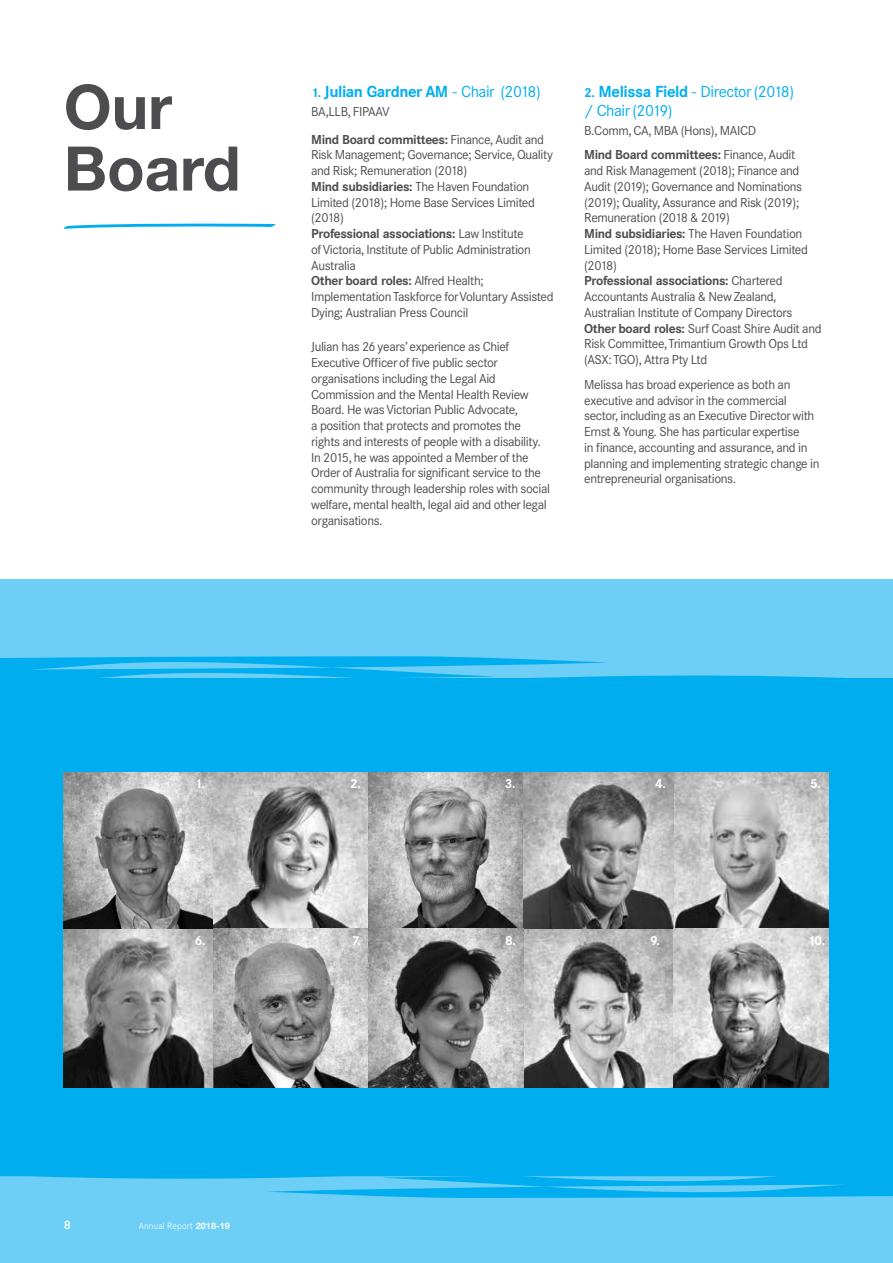
<style>
.page{position:relative;width:893px;height:1263px;background:#fff}
.page>*{position:absolute;margin:0;border:0;box-sizing:border-box;transform-origin:0 0}
.t1{font:700 61.5px/61.5px "Helvetica Neue LT Std";color:#4d4d4f}
.t2{font:15.75px/18.8px "Corporate SBQ";letter-spacing:-.03em;color:#00aeef}
.t3{font:700 15.75px "Corporate SBQ";letter-spacing:-.03em;color:#00aeef}
.t4{font:12.75px/15.8px "Corporate SBQ";letter-spacing:-.03em;color:#4d4d4f}
.t5{font:700 12.75px "Corporate SBQ";color:#fff}
.t6{font:500 12px "Corporate SBQ";color:#fff}
.t7{font:300 9px "Corporate SBQ";letter-spacing:.01em;color:#fff}
.s1{font-size:12.75px}
.s2{font-weight:400}
.s3{font-weight:700}
.s4{font-weight:700;font-size:12.75px}
.s5{font-family:"Helvetica Neue LT Std";font-weight:700}
</style>
<div class="page">
<div style="left:0;top:580px;width:893px;height:683px;background:#6dcff6"></div>
<svg style="left:0;top:656px;width:893px;height:542px;background:#0ab1ef"></svg>
<img style="left:63px;top:773px;width:150px;height:156px">
<img style="left:674px;top:773px;width:155px;height:156px">
<img style="left:63px;top:929px;width:455px;height:159px">
<svg style="left:213px;top:773px;width:155px;height:159px;background:#aaa"></svg>
<svg style="left:368px;top:773px;width:155px;height:159px;background:#9a9a9a"></svg>
<img style="left:518px;top:929px;width:156px;height:159px">
<img style="left:523px;top:773px;width:151px;height:156px">
<svg style="left:674px;top:929px;width:155px;height:159px;background:#9a9a9a"></svg>
<svg style="left:64px;top:223px;width:212px;height:6px"></svg>
<h1 class="t1" style="left:64px;top:75px;width:178px">Our<br>Board</h1>
<p class="t3" style="left:311px;top:82px;width:231px"><span class="s1">1.</span> Julian Gardner AM <span class="s2">- Chair (2018)</span></p>
<p class="t4" style="left:311px;top:98px;width:234px;line-height:27.8px">BA,LLB, FIPAAV<br><span class="s3">Mind Board committees:</span> Finance, Audit and</p>
<p class="t4" style="left:311px;top:147px;width:244px">Risk Management; Governance; Service, Quality and Risk; Remuneration (2018)<br><span class="s3">Mind subsidiaries:</span> The Haven Foundation Limited (2018); Home Base Services Limited (2018)<br><span class="s3">Professional associations:</span> Law Institute<br>of Victoria, Institute of Public Administration Australia<br><span class="s3">Other board roles:</span> Alfred Health; Implementation Taskforce for Voluntary Assisted Dying; Australian Press Council</p>
<p class="t4" style="left:311px;top:339px;width:240px">Julian has 26 years’ experience as Chief Executive Officer of five public sector organisations including the Legal Aid Commission and the Mental Health Review Board. He was Victorian Public Advocate,<br>a position that protects and promotes the rights and interests of people with a disability.<br>In 2015, he was appointed a Member of the Order of Australia for significant service to the community through leadership roles with social welfare, mental health, legal aid and other legal organisations.</p>
<p class="t2" style="left:584px;top:82px;width:211px"><span class="s4">2.</span> <span class="s3">Melissa Field</span> - Director (2018) / Chair (2019)</p>
<p class="t4" style="left:584px;top:118px;width:213px;line-height:24.8px">B.Comm, CA, MBA (Hons), MAICD<br><span class="s3">Mind Board committees:</span> Finance, Audit</p>
<p class="t4" style="left:584px;top:163px;width:239px">and Risk Management (2018); Finance and Audit (2019); Governance and Nominations (2019); Quality, Assurance and Risk (2019); Remuneration (2018 &amp; 2019)<br><span class="s3">Mind subsidiaries:</span> The Haven Foundation Limited (2018); Home Base Services Limited (2018)<br><span class="s3">Professional associations:</span> Chartered Accountants Australia &amp; New Zealand, Australian Institute of Company Directors <span class="s3">Other board roles:</span> Surf Coast Shire Audit and Risk Committee, Trimantium Growth Ops Ltd (ASX: TGO), Attra Pty Ltd</p>
<p class="t4" style="left:584px;top:377px;width:237px">Melissa has broad experience as both an executive and advisor in the commercial sector, including as an Executive Director with Ernst &amp; Young. She has particular expertise<br>in finance, accounting and assurance, and in planning and implementing strategic change in entrepreneurial organisations.</p>
<p class="t5" style="left:195px;top:776px;width:12px">1.</p>
<p class="t5" style="left:350px;top:776px;width:12px">2.</p>
<p class="t5" style="left:505px;top:776px;width:12px">3.</p>
<p class="t5" style="left:655px;top:776px;width:12px">4.</p>
<p class="t5" style="left:810px;top:776px;width:12px">5.</p>
<p class="t5" style="left:195px;top:932px;width:12px">6.</p>
<p class="t5" style="left:352px;top:932px;width:11px">7.</p>
<p class="t5" style="left:505px;top:932px;width:12px">8.</p>
<p class="t5" style="left:650px;top:932px;width:11px">9.</p>
<p class="t5" style="left:808px;top:932px;width:19px">10.</p>
<p class="t6" style="left:64px;top:1218px;width:9px">8</p>
<p class="t7" style="left:139px;top:1220px;width:93px">Annual Report <span class="s5">2018-19</span></p>
</div>
